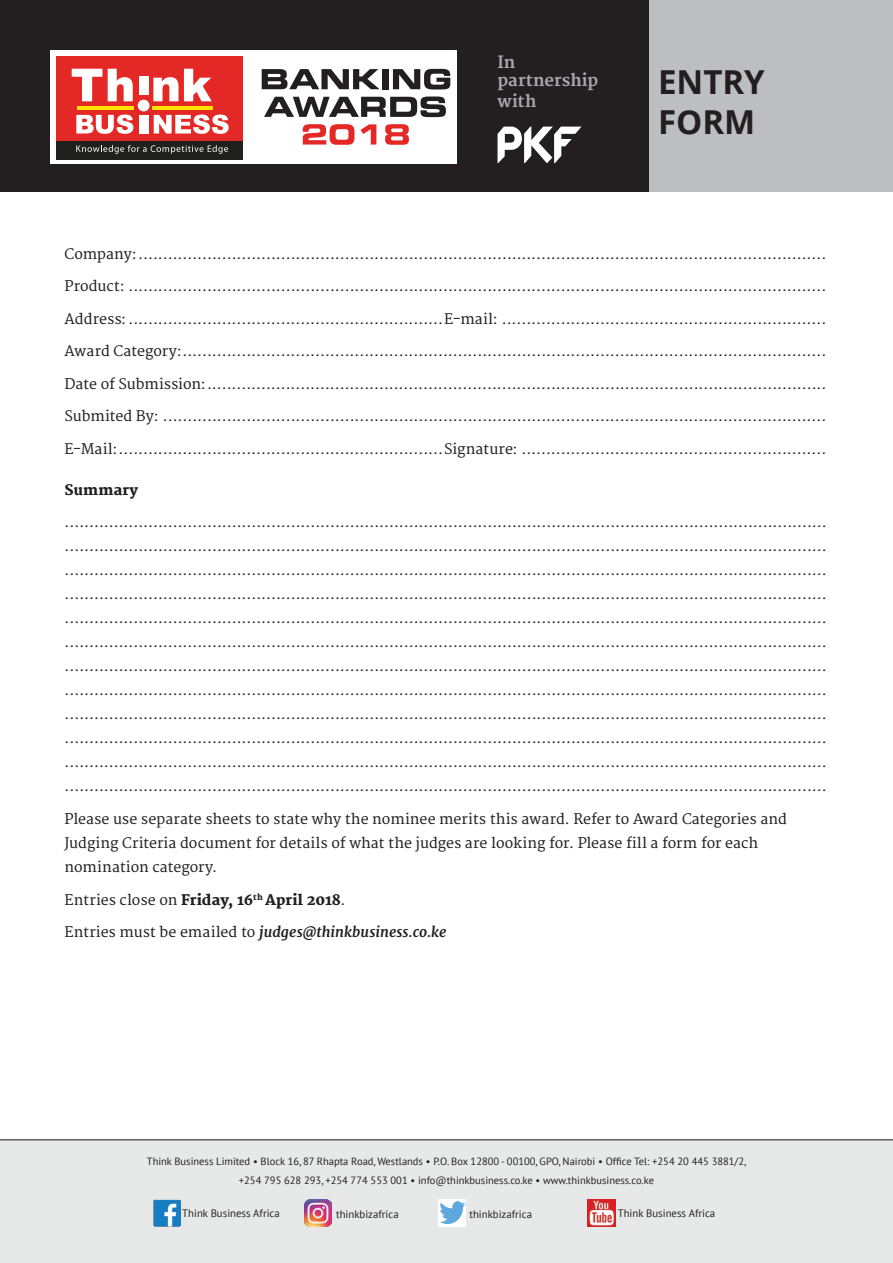
<style>
.page{position:relative;width:893px;height:1263px;background:#fff}
.page>*{position:absolute;margin:0;border:0;box-sizing:border-box;transform-origin:0 0}
.t1{font:700 33px/39.9px "Open Sans";color:#231f20}
.t2{font:700 16.5px/18px "Merriweather";color:#a7a9ac}
.t3{font:14.25px/24px "Merriweather";color:#231f20;text-align:justify}
.t4{font:italic 700 14.25px "Merriweather";letter-spacing:.005em;color:#231f20}
.t5{font:800 14.25px "Merriweather";letter-spacing:.005em;color:#231f20}
.t6{font:10.8px "PT Sans";color:#231f20}
.t7{font:10.5px/19.5px "PT Sans";color:#231f20;text-align:center}
.s1{font-weight:400}
.s2{font-weight:400;font-style:normal}
</style>
<div class="page">
<div style="left:190px;top:0;width:703px;height:191px;background:#bcbec0"></div>
<div style="left:0;top:0;width:648px;height:191px;background:#231f20"></div>
<div style="left:51px;top:51px;width:406px;height:113px;background:#fff"></div>
<div style="left:56px;top:56px;width:187px;height:85px;background:#e42826"></div>
<svg style="left:72px;top:69px;width:30px;height:32px"></svg>
<svg style="left:108px;top:69px;width:25px;height:32px"></svg>
<svg style="left:153px;top:69px;width:59px;height:32px"></svg>
<svg style="left:76px;top:115px;width:57px;height:19px"></svg>
<svg style="left:154px;top:115px;width:75px;height:19px"></svg>
<hr style="left:78px;top:106px;width:56px;height:3px;background:#fae300">
<hr style="left:151px;top:106px;width:62px;height:3px;background:#fae300">
<div style="left:134px;top:76px;width:18px;height:60px;background:#e42826"></div>
<div style="left:139px;top:76px;width:10px;height:57px;background:#fff"></div>
<svg style="left:138px;top:95px;width:11px;height:20px"></svg>
<div style="left:138px;top:100px;width:12px;height:11px;background:#fff;border-radius:50%"></div>
<div style="left:56px;top:141px;width:187px;height:18px;background:#20201d"></div>
<svg style="left:76px;top:145px;width:152px;height:9px"></svg>
<svg style="left:262px;top:69px;width:117px;height:20px"></svg>
<div style="left:382px;top:69px;width:6px;height:20px;background:#231f20"></div>
<svg style="left:393px;top:69px;width:57px;height:20px"></svg>
<svg style="left:264px;top:97px;width:182px;height:20px"></svg>
<svg style="left:303px;top:124px;width:51px;height:21px"></svg>
<svg style="left:360px;top:124px;width:16px;height:21px"></svg>
<svg style="left:385px;top:124px;width:24px;height:21px"></svg>
<div style="left:0;top:1140px;width:893px;height:123px;background:#e7e8e8"></div>
<img style="left:588px;top:1199px;width:27px;height:27px">
<svg style="left:439px;top:1199px;width:27px;height:27px"></svg>
<img style="left:439px;top:1202px;width:26px;height:21px">
<img style="left:305px;top:1199px;width:27px;height:27px">
<img style="left:154px;top:1199px;width:27px;height:27px">
<hr style="left:0;top:1139px;width:893px;height:1px;background:#231f20">
<svg style="left:497px;top:127px;width:84px;height:36px"></svg>
<p class="t2" style="left:497px;top:53px;width:102px">In partnership</p>
<p class="t2" style="left:497px;top:92px;width:40px">with</p>
<h1 class="t1" style="left:658px;top:62px;width:108px">ENTRY<br>FORM</h1>
<p class="t3" style="left:65px;top:242px;width:763px">Company:............................................................................................................................................</p>
<p class="t3" style="left:65px;top:275px;width:763px">Product: ..............................................................................................................................................</p>
<p class="t3" style="left:65px;top:307px;width:763px">Address: ................................................................E-mail: ..................................................................</p>
<p class="t3" style="left:65px;top:340px;width:763px">Award Category:...................................................................................................................................</p>
<p class="t3" style="left:65px;top:372px;width:763px">Date of Submission:..............................................................................................................................</p>
<p class="t3" style="left:65px;top:405px;width:763px">Submited By: .......................................................................................................................................</p>
<p class="t3" style="left:65px;top:437px;width:763px">E-Mail:..................................................................Signature: ..............................................................</p>
<p class="t5" style="left:65px;top:482px;width:75px">Summary</p>
<p class="t3" style="left:65px;top:511px;width:764px">........................................................................................................................................................... ........................................................................................................................................................... ........................................................................................................................................................... ........................................................................................................................................................... ........................................................................................................................................................... ........................................................................................................................................................... ........................................................................................................................................................... ........................................................................................................................................................... ........................................................................................................................................................... ........................................................................................................................................................... ........................................................................................................................................................... ...........................................................................................................................................................</p>
<p class="t3" style="left:65px;top:807px;width:724px;text-align:left">Please use separate sheets to state why the nominee merits this award. Refer to Award Categories and<br>Judging Criteria document for details of what the judges are looking for. Please fill a form for each nomination category.</p>
<p class="t5" style="left:65px;top:891px;width:282px"><span class="s1">Entries close on</span> Friday, 16<sup>th</sup> April 2018<span class="s1">.</span></p>
<p class="t4" style="left:65px;top:923px;width:384px"><span class="s2">Entries must be emailed to</span> judges@thinkbusiness.co.ke</p>
<p class="t7" style="left:147px;top:1151px;width:601px">Think Business Limited • Block 16, 87 Rhapta Road, Westlands • P.O. Box 12800 - 00100, GPO, Nairobi • Office Tel: +254 20 445 3881/2, +254 795 628 293, +254 774 553 001 • info@thinkbusiness.co.ke • www.thinkbusiness.co.ke</p>
<p class="t6" style="left:182px;top:1206px;width:99px">Think Business Africa</p>
<p class="t6" style="left:336px;top:1207px;width:64px">thinkbizafrica</p>
<p class="t6" style="left:469px;top:1207px;width:64px">thinkbizafrica</p>
<p class="t6" style="left:618px;top:1206px;width:99px">Think Business Africa</p>
</div>
